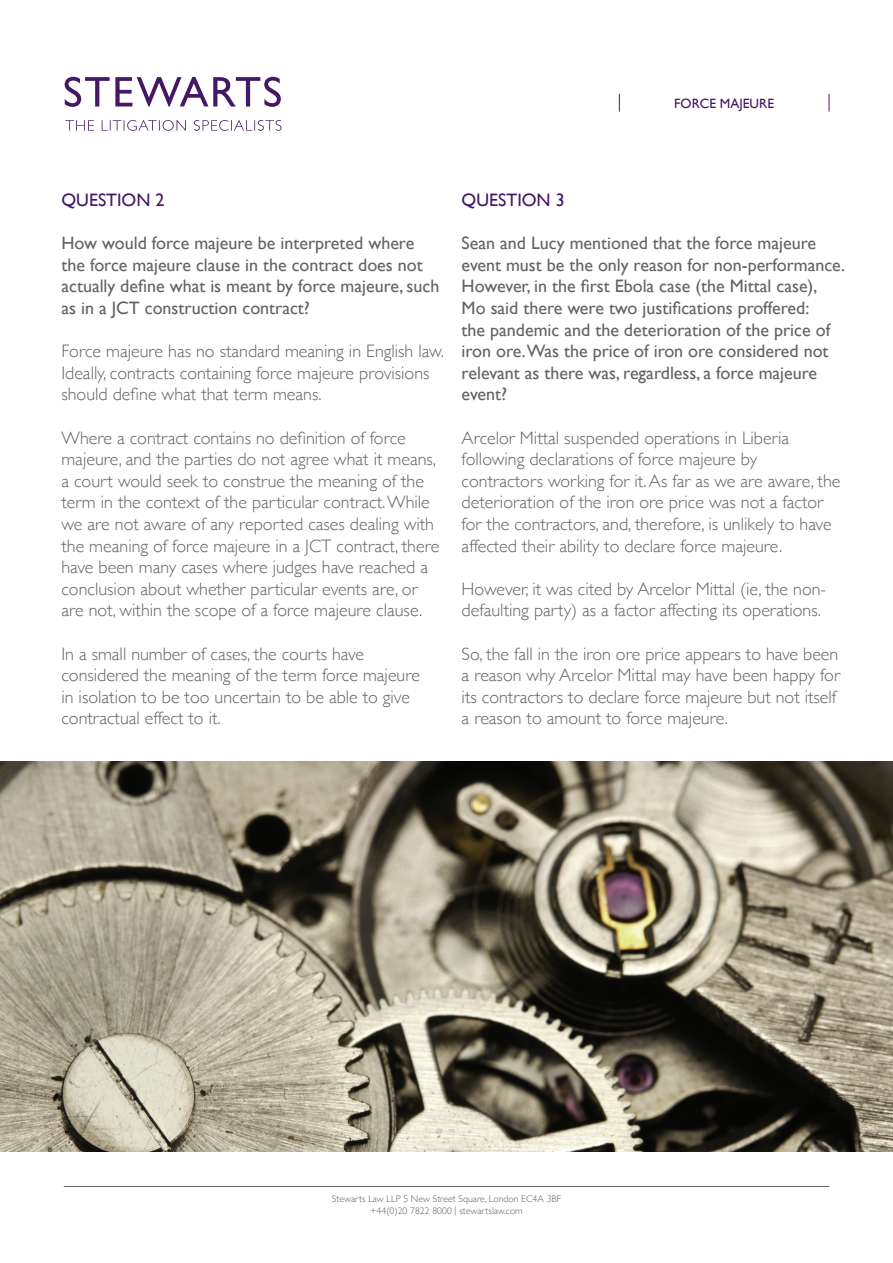
<style>
.page{position:relative;width:893px;height:1263px;background:#fff}
.page>*{position:absolute;margin:0;border:0;box-sizing:border-box;transform-origin:0 0}
.t1{font:300 18px/21.6px "Gill Sans";color:#636366}
.t2{font:18px/21.6px "Gill Sans";color:#636366}
.t3{font:18px "Gill Sans";color:#451865}
.t4{font:13.5px "Gill Sans";color:#451865}
.t5{font:300 9.75px/12px "Gill Sans";color:#636366;text-align:center}
</style>
<div class="page">
<hr style="left:64px;top:1186px;width:765px;height:1px;background:#636366">
<img style="left:0;top:761px;width:893px;height:390px">
<svg style="left:65px;top:120px;width:217px;height:11px"></svg>
<svg style="left:65px;top:77px;width:216px;height:30px"></svg>
<svg style="left:619px;top:94px;width:1px;height:18px"></svg>
<svg style="left:829px;top:94px;width:1px;height:18px"></svg>
<p class="t4" style="left:674px;top:96px;width:101px">FORCE MAJEURE</p>
<p class="t3" style="left:61px;top:189px;width:105px">QUESTION 2</p>
<p class="t2" style="left:61px;top:232px;width:379px">How would force majeure be interpreted where the force majeure clause in the contract does not actually define what is meant by force majeure, such as in a JCT construction contract?</p>
<p class="t1" style="left:61px;top:340px;width:384px">Force majeure has no standard meaning in English law.<br>Ideally, contracts containing force majeure provisions should define what that term means.</p>
<p class="t1" style="left:61px;top:426px;width:379px">Where a contract contains no definition of force majeure, and the parties do not agree what it means, a court would seek to construe the meaning of the term in the context of the particular contract. While we are not aware of any reported cases dealing with the meaning of force majeure in a JCT contract, there have been many cases where judges have reached a conclusion about whether particular events are, or are not, within the scope of a force majeure clause.</p>
<p class="t1" style="left:61px;top:642px;width:360px">In a small number of cases, the courts have considered the meaning of the term force majeure in isolation to be too uncertain to be able to give contractual effect to it.</p>
<p class="t3" style="left:462px;top:189px;width:105px">QUESTION 3</p>
<p class="t2" style="left:462px;top:232px;width:385px">Sean and Lucy mentioned that the force majeure event must be the only reason for non-performance.<br>However, in the first Ebola case (the Mittal case), Mo said there were two justifications proffered:<br>the pandemic and the deterioration of the price of iron ore.Was the price of iron ore considered not relevant as there was, regardless, a force majeure event?</p>
<p class="t1" style="left:462px;top:426px;width:380px">Arcelor Mittal suspended operations in Liberia following declarations of force majeure by contractors working for it. As far as we are aware, the deterioration of the iron ore price was not a factor for the contractors, and, therefore, is unlikely to have affected their ability to declare force majeure.</p>
<p class="t1" style="left:462px;top:577px;width:366px">However, it was cited by Arcelor Mittal (ie, the non&shy;defaulting party) as a factor affecting its operations.</p>
<p class="t1" style="left:462px;top:642px;width:380px">So, the fall in the iron ore price appears to have been a reason why Arcelor Mittal may have been happy for its contractors to declare force majeure but not itself a reason to amount to force majeure.</p>
<p class="t5" style="left:332px;top:1192px;width:231px">Stewarts Law LLP 5 New Street Square, London EC4A 3BF +44(0)20 7822 8000 | stewartslaw.com</p>
</div>
